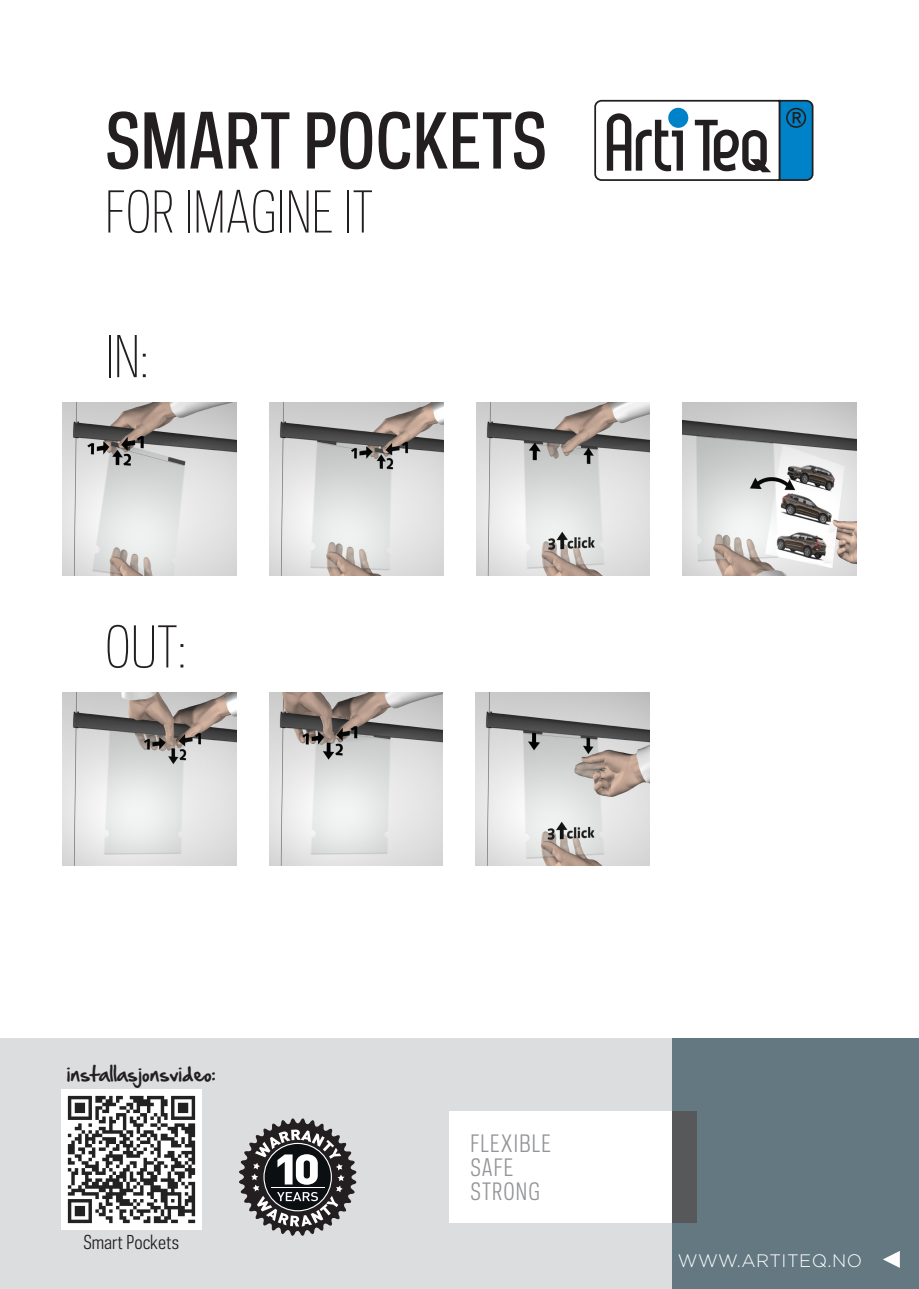
<style>
.page{position:relative;width:919px;height:1289px;background:#fff}
.page>*{position:absolute;margin:0;border:0;box-sizing:border-box;transform-origin:0 0}
.t1{font:500 72px "Galaxie Polaris Condensed";color:#231f20}
.t2{font:300 54px "Galaxie Polaris Condensed";color:#231f20}
.t3{font:22.5px "Galaxie Polaris Condensed";letter-spacing:.05em;color:#939598}
.t4{font:18px "Hand Of Sean";color:#231f20}
.Tabel_tekst-kl{font:300 18px "Gotham";letter-spacing:.025em;color:#fff}
.t5{font:18px "Galaxie Polaris Condensed";color:#221e1f}
</style>
<div class="page">
<div style="left:0;top:1037px;width:906px;height:251px;background:#dcdddf"></div>
<div style="left:672px;top:1037px;width:246px;height:251px;background:#647882"></div>
<div style="left:672px;top:1111px;width:24px;height:111px;background:#57585a"></div>
<div style="left:449px;top:1111px;width:223px;height:111px;background:#fff"></div>
<svg style="left:594px;top:100px;width:219px;height:81px"></svg>
<svg style="left:883px;top:1251px;width:16px;height:16px"></svg>
<svg style="left:239px;top:1118px;width:118px;height:118px"></svg>
<img style="left:63px;top:402px;width:173px;height:173px">
<img style="left:63px;top:692px;width:173px;height:173px">
<img style="left:269px;top:402px;width:174px;height:173px">
<img style="left:269px;top:692px;width:174px;height:173px">
<img style="left:476px;top:402px;width:173px;height:173px">
<img style="left:476px;top:692px;width:173px;height:173px">
<img style="left:682px;top:402px;width:174px;height:173px">
<img style="left:61px;top:1089px;width:140px;height:140px">
<p class="t1" style="left:105px;top:93px;width:443px">SMART POCKETS</p>
<p class="t2" style="left:105px;top:175px;width:269px">FOR IMAGINE IT</p>
<p class="t2" style="left:105px;top:320px;width:45px">IN:</p>
<p class="t2" style="left:105px;top:610px;width:83px">OUT:</p>
<p class="t4" style="left:67px;top:1057px;width:150px">installasjonsvideo:</p>
<p class="t5" style="left:83px;top:1230px;width:97px">Smart Pockets</p>
<p class="t3" style="left:470px;top:1128px;width:82px">FLEXIBLE</p>
<p class="t3" style="left:470px;top:1152px;width:45px">SAFE</p>
<p class="t3" style="left:470px;top:1176px;width:71px">STRONG</p>
<p class="Tabel_tekst-kl" style="left:677px;top:1249px;width:186px">WWW.ARTITEQ.NO</p>
</div>
